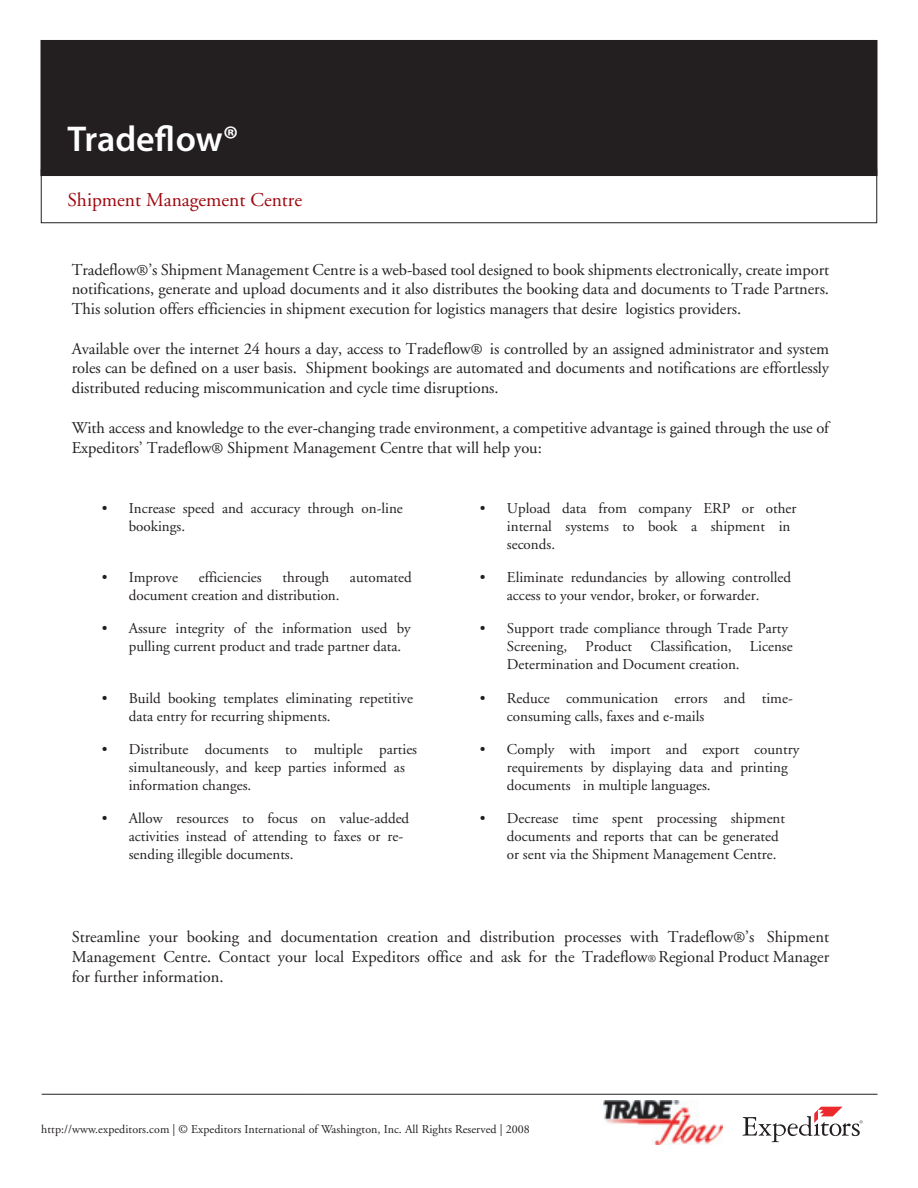
<style>
.page{position:relative;width:918px;height:1188px;background:#fff}
.page>*{position:absolute;margin:0;border:0;box-sizing:border-box;transform-origin:0 0}
.t1{font:600 36px "Myriad Pro";letter-spacing:-.005em;color:#fff}
.t2{font:19.5px "Adobe Garamond";color:#9d070d}
.t3{font:16.5px/19.8px "Adobe Garamond";letter-spacing:-.005em;color:#231f20;text-align:justify}
.t4{font:15px/18.1px "Adobe Garamond";color:#231f20}
.t5{font:12px "Adobe Garamond";letter-spacing:.005em;color:#231f20}
.s1{font-size:15px}
.s2{font-size:10.5px}
</style>
<div class="page">
<div style="left:40px;top:40px;width:838px;height:136px;background:#231f20"></div>
<svg style="left:742px;top:1107px;width:121px;height:35px"></svg>
<div style="left:41px;top:169px;width:836px;height:54px;border:1px solid #231f20"></div>
<svg style="left:41px;top:1094px;width:837px;height:1px"></svg>
<img style="left:603px;top:1101px;width:120px;height:43px">
<h1 class="t1" style="left:67px;top:119px;width:173px">Tradeflow®</h1>
<h2 class="t2" style="left:67px;top:190px;width:236px">Shipment Management Centre</h2>
<p class="t3" style="left:72px;top:260px;width:759px">Tradeflow<span class="s1">®</span>’s Shipment Management Centre is a web-based tool designed to book shipments electronically, create import notifications, generate and upload documents and it also distributes the booking data and documents to Trade Partners.<br>This solution offers efficiencies in shipment execution for logistics managers that desire logistics providers.</p>
<p class="t3" style="left:72px;top:339px;width:759px">Available over the internet 24 hours a day, access to Tradeflow<span class="s1">®</span> is controlled by an assigned administrator and system roles can be defined on a user basis. Shipment bookings are automated and documents and notifications are effortlessly distributed reducing miscommunication and cycle time disruptions.</p>
<p class="t3" style="left:72px;top:418px;width:759px">With access and knowledge to the ever-changing trade environment, a competitive advantage is gained through the use of<br>Expeditors’ Tradeflow<span class="s1">®</span> Shipment Management Centre that will help you:</p>
<p class="t4" style="left:129px;top:499px;width:276px;text-indent:-27px">• Increase speed and accuracy through on-line bookings.</p>
<p class="t4" style="left:507px;top:499px;width:291px;text-indent:-27px">• Upload data from company ERP or other internal systems to book a shipment in seconds.</p>
<p class="t4" style="left:102px;top:568px;width:78px">• Improve</p>
<p class="t4" style="left:199px;top:568px;width:64px">efficiencies</p>
<p class="t4" style="left:282px;top:568px;width:48px">through</p>
<p class="t4" style="left:350px;top:568px;width:63px">automated</p>
<p class="t4" style="left:129px;top:587px;width:212px">document creation and distribution.</p>
<p class="t4" style="left:480px;top:568px;width:313px;text-align:center">• Eliminate redundancies by allowing controlled access to your vendor, broker, or forwarder.</p>
<p class="t4" style="left:129px;top:620px;width:284px;text-indent:-27px">• Assure integrity of the information used by pulling current product and trade partner data.</p>
<p class="t4" style="left:507px;top:620px;width:287px;text-indent:-27px">• Support trade compliance through Trade Party<br>Screening, Product Classification, License<br>Determination and Document creation.</p>
<p class="t4" style="left:129px;top:689px;width:286px;text-indent:-27px">• Build booking templates eliminating repetitive data entry for recurring shipments.</p>
<p class="t4" style="left:507px;top:689px;width:287px;text-indent:-27px">• Reduce communication errors and time&shy;consuming calls, faxes and e-mails</p>
<p class="t4" style="left:129px;top:740px;width:290px;text-indent:-27px">• Distribute documents to multiple parties simultaneously, and keep parties informed as information changes.</p>
<p class="t4" style="left:507px;top:740px;width:294px;text-indent:-27px">• Comply with import and export country requirements by displaying data and printing documents in multiple languages.</p>
<p class="t4" style="left:129px;top:810px;width:282px;text-indent:-27px">• Allow resources to focus on value-added activities instead of attending to faxes or re&shy;sending illegible documents.</p>
<p class="t4" style="left:507px;top:810px;width:280px;text-indent:-27px">• Decrease time spent processing shipment documents and reports that can be generated or sent via the Shipment Management Centre.</p>
<p class="t3" style="left:72px;top:928px;width:759px">Streamline your booking and documentation creation and distribution processes with Tradeflow<span class="s1">®</span>’s Shipment Management Centre. Contact your local Expeditors office and ask for the Tradeflow<span class="s2">®</span> Regional Product Manager for further information.</p>
<p class="t5" style="left:41px;top:1122px;width:490px">http://www.expeditors.com | © Expeditors International of Washington, Inc. All Rights Reserved | 2008</p>
</div>
